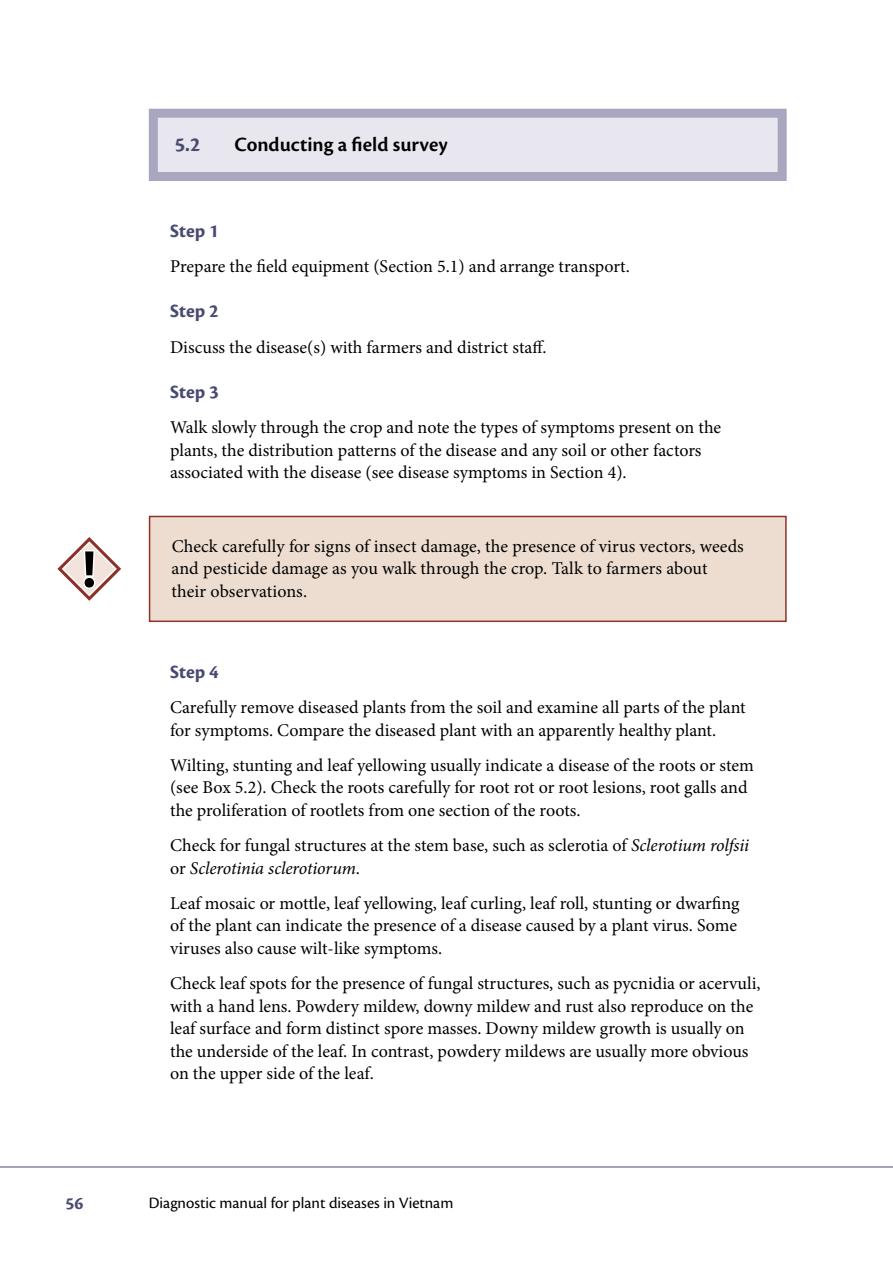
<style>
.page{position:relative;width:893px;height:1263px;background:#fff}
.page>*{position:absolute;margin:0;border:0;box-sizing:border-box;transform-origin:0 0}
.t1{font:600 21px "Cronos Pro";color:#000}
.t2{font:700 21px "Cronos Pro";color:#494a73}
.t3{font:700 19.5px "Cronos Pro";letter-spacing:.005em;color:#494a73}
.t4{font:18px/22.5px "Minion Pro";color:#000}
.t5{font:700 18px "Cronos Pro";color:#494a73}
.t6{font:16.5px "Cronos Pro";color:#000}
.s1{font-style:italic}
</style>
<div class="page">
<hr style="left:0;top:1167px;width:893px;height:1px;background:#494a73">
<div style="left:153px;top:113px;width:629px;height:63px;background:#e8e6ee"></div>
<div style="left:149px;top:109px;width:638px;height:72px;border:9px solid #a9a7bf"></div>
<div style="left:150px;top:516px;width:636px;height:105px;background:#edddd0"></div>
<div style="left:149px;top:516px;width:638px;height:106px;border:2px solid #8d3229"></div>
<svg style="left:57px;top:537px;width:64px;height:64px"></svg>
<p class="t2" style="left:175px;top:132px;width:27px">5.2</p>
<p class="t1" style="left:234px;top:132px;width:215px">Conducting a field survey</p>
<p class="t3" style="left:170px;top:220px;width:50px">Step 1</p>
<p class="t4" style="left:170px;top:255px;width:461px">Prepare the field equipment (Section 5.1) and arrange transport.</p>
<p class="t3" style="left:170px;top:300px;width:50px">Step 2</p>
<p class="t4" style="left:170px;top:336px;width:378px">Discuss the disease(s) with farmers and district staff.</p>
<p class="t3" style="left:170px;top:381px;width:50px">Step 3</p>
<p class="t4" style="left:170px;top:416px;width:553px">Walk slowly through the crop and note the types of symptoms present on the plants, the distribution patterns of the disease and any soil or other factors associated with the disease (see disease symptoms in Section 4).</p>
<p class="t4" style="left:172px;top:535px;width:574px">Check carefully for signs of insect damage, the presence of virus vectors, weeds and pesticide damage as you walk through the crop. Talk to farmers about their observations.</p>
<p class="t3" style="left:170px;top:661px;width:50px">Step 4</p>
<p class="t4" style="left:170px;top:696px;width:577px">Carefully remove diseased plants from the soil and examine all parts of the plant for symptoms. Compare the diseased plant with an apparently healthy plant.</p>
<p class="t4" style="left:170px;top:754px;width:585px">Wilting, stunting and leaf yellowing usually indicate a disease of the roots or stem (see Box 5.2). Check the roots carefully for root rot or root lesions, root galls and the proliferation of rootlets from one section of the roots.</p>
<p class="t4" style="left:170px;top:834px;width:580px">Check for fungal structures at the stem base, such as sclerotia of <span class="s1">Sclerotium rolfsii </span>or <span class="s1">Sclerotinia sclerotiorum</span>.</p>
<p class="t4" style="left:170px;top:892px;width:571px">Leaf mosaic or mottle, leaf yellowing, leaf curling, leaf roll, stunting or dwarfing of the plant can indicate the presence of a disease caused by a plant virus. Some viruses also cause wilt-like symptoms.</p>
<p class="t4" style="left:170px;top:972px;width:592px">Check leaf spots for the presence of fungal structures, such as pycnidia or acervuli, with a hand lens. Powdery mildew, downy mildew and rust also reproduce on the leaf surface and form distinct spore masses. Downy mildew growth is usually on the underside of the leaf. In contrast, powdery mildews are usually more obvious on the upper side of the leaf.</p>
<p class="t5" style="left:65px;top:1193px;width:19px">56</p>
<p class="t6" style="left:149px;top:1193px;width:306px">Diagnostic manual for plant diseases in Vietnam</p>
</div>
